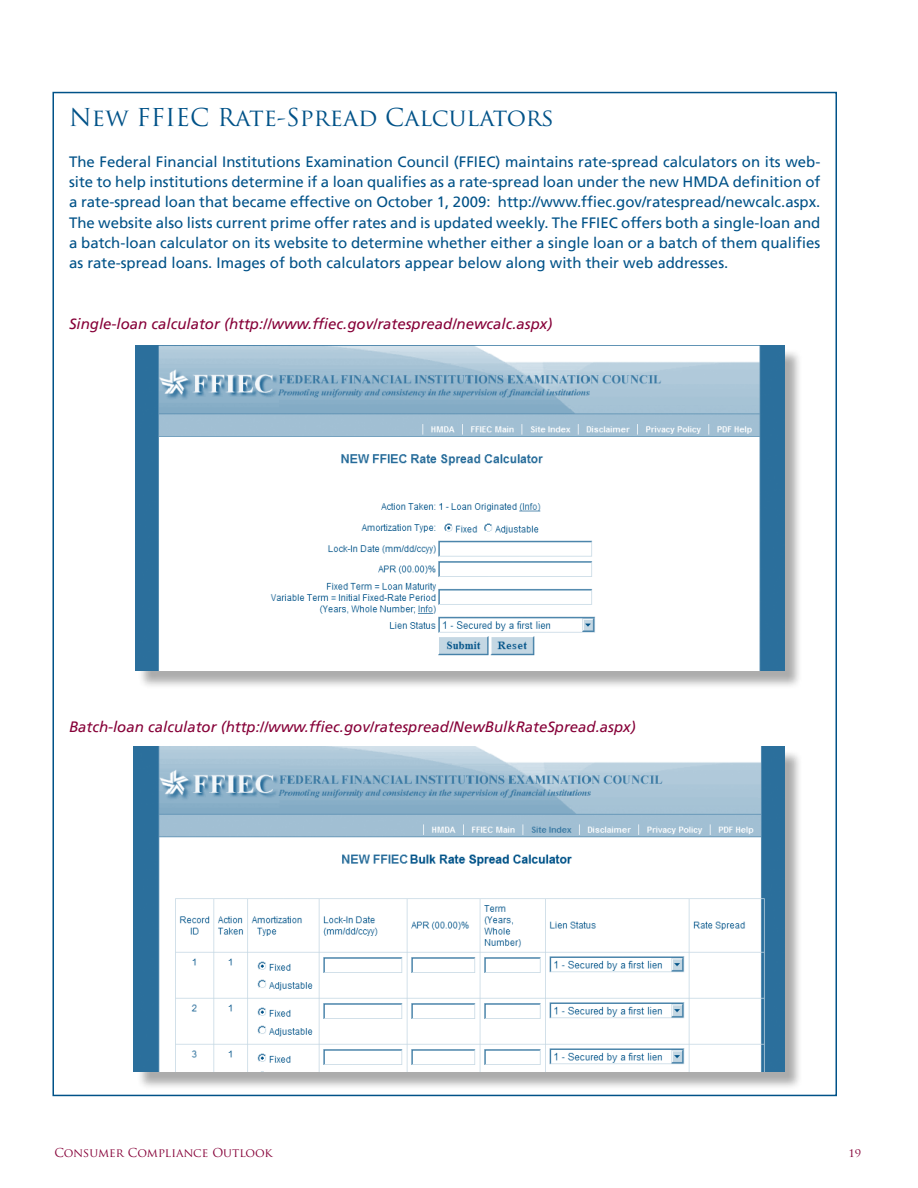
<style>
.page{position:relative;width:918px;height:1188px;background:#fff}
.page>*{position:absolute;margin:0;border:0;box-sizing:border-box;transform-origin:0 0}
.t1{font:24px "Trajan Pro";color:#005288}
.t2{font:15px/20.2px "Frutiger LT";color:#005288;text-align:justify}
.t3{font:italic 15px "Frutiger LT";color:#860038}
.t4{font:12px "Trajan Pro";color:#860038}
</style>
<div class="page">
<div style="left:137px;top:348px;width:666px;height:341px;background:#000;opacity:.33"></div>
<img style="left:135px;top:346px;width:650px;height:324px">
<div style="left:136px;top:749px;width:666px;height:342px;background:#000;opacity:.33"></div>
<img style="left:134px;top:747px;width:650px;height:325px">
<h1 class="t1" style="left:69px;top:102px;width:487px">New FFIEC Rate-Spread Calculators</h1>
<p class="t2" style="left:69px;top:152px;width:753px">The Federal Financial Institutions Examination Council (FFIEC) maintains rate-spread calculators on its web&shy;site to help institutions determine if a loan qualifies as a rate-spread loan under the new HMDA definition of a rate-spread loan that became effective on October 1, 2009: http://www.ffiec.gov/ratespread/newcalc.aspx.<br>The website also lists current prime offer rates and is updated weekly. The FFIEC offers both a single-loan and a batch-loan calculator on its website to determine whether either a single loan or a batch of them qualifies as rate-spread loans. Images of both calculators appear below along with their web addresses.</p>
<p class="t3" style="left:69px;top:315px;width:485px">Single-loan calculator (http://www.ffiec.gov/ratespread/newcalc.aspx)</p>
<p class="t3" style="left:69px;top:718px;width:568px">Batch-loan calculator (http://www.ffiec.gov/ratespread/NewBulkRateSpread.aspx)</p>
<p class="t4" style="left:54px;top:1145px;width:220px">Consumer Compliance Outlook</p>
<p class="t4" style="left:849px;top:1145px;width:14px">19</p>
</div>
